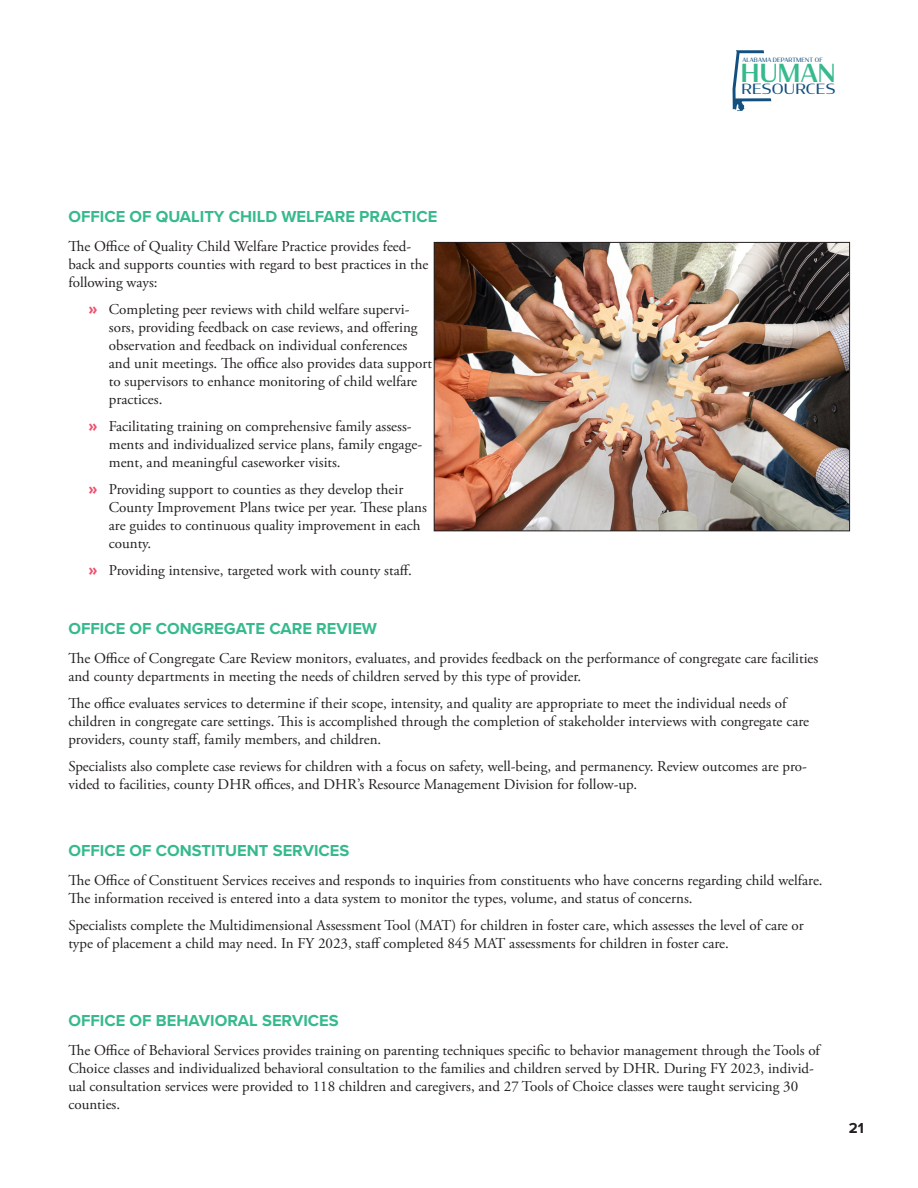
<style>
.page{position:relative;width:918px;height:1188px;background:#fff}
.page>*{position:absolute;margin:0;border:0;box-sizing:border-box;transform-origin:0 0}
.t1{font:500 24.75px "Condor";letter-spacing:.01em;color:#36ba8c}
.Topic_Heading{font:700 16.5px "Proxima Nova";color:#36ba8c}
.Body_No_Indent{font:15px/18px "Adobe Garamond Pro";color:#231f20}
.t2{font:700 15px "Proxima Nova";color:#231f20}
.t3{font:13.95px "Condor";letter-spacing:.01em;color:#13507f;scale:1.12 1}
.t4{font:5.85px "Condor";letter-spacing:.025em;color:#13507f}
.s1{font-family:"Futura";font-weight:700;color:#ef4e6c}
</style>
<div class="page">
<svg style="left:733px;top:50px;width:38px;height:61px"></svg>
<img style="left:436px;top:244px;width:412px;height:285px">
<div style="left:434px;top:242px;width:416px;height:289px;border:1px solid #231f20"></div>
<p class="t4" style="left:743px;top:56px;width:82px">ALABAMA DEPARTMENT OF</p>
<h1 class="t1" style="left:741px;top:57px;width:96px">HUMAN</h1>
<p class="t3" style="left:741px;top:80px;width:85px">RESOURCES</p>
<p class="Topic_Heading" style="left:68px;top:204px;width:370px">OFFICE OF QUALITY CHILD WELFARE PRACTICE</p>
<p class="Body_No_Indent" style="left:68px;top:238px;width:362px">The Office of Quality Child Welfare Practice provides feed&shy;back and supports counties with regard to best practices in the following ways:</p>
<p class="Body_No_Indent" style="left:109px;top:301px;width:325px;text-indent:-20px"><span class="s1">»</span> Completing peer reviews with child welfare supervi&shy;sors, providing feedback on case reviews, and offering observation and feedback on individual conferences and unit meetings. The office also provides data support to supervisors to enhance monitoring of child welfare practices.</p>
<p class="Body_No_Indent" style="left:109px;top:418px;width:315px;text-indent:-20px"><span class="s1">»</span> Facilitating training on comprehensive family assess&shy;ments and individualized service plans, family engage&shy;ment, and meaningful caseworker visits.</p>
<p class="Body_No_Indent" style="left:109px;top:481px;width:320px;text-indent:-20px"><span class="s1">»</span> Providing support to counties as they develop their County Improvement Plans twice per year. These plans are guides to continuous quality improvement in each county.</p>
<p class="Body_No_Indent" style="left:89px;top:562px;width:325px"><span class="s1">»</span> Providing intensive, targeted work with county staff.</p>
<p class="Topic_Heading" style="left:68px;top:617px;width:310px">OFFICE OF CONGREGATE CARE REVIEW</p>
<p class="Body_No_Indent" style="left:68px;top:650px;width:751px">The Office of Congregate Care Review monitors, evaluates, and provides feedback on the performance of congregate care facilities and county departments in meeting the needs of children served by this type of provider.</p>
<p class="Body_No_Indent" style="left:68px;top:695px;width:742px">The office evaluates services to determine if their scope, intensity, and quality are appropriate to meet the individual needs of children in congregate care settings. This is accomplished through the completion of stakeholder interviews with congregate care providers, county staff, family members, and children.</p>
<p class="Body_No_Indent" style="left:68px;top:758px;width:740px">Specialists also complete case reviews for children with a focus on safety, well-being, and permanency. Review outcomes are pro&shy;vided to facilities, county DHR offices, and DHR’s Resource Management Division for follow-up.</p>
<p class="Topic_Heading" style="left:68px;top:839px;width:283px">OFFICE OF CONSTITUENT SERVICES</p>
<p class="Body_No_Indent" style="left:68px;top:872px;width:756px">The Office of Constituent Services receives and responds to inquiries from constituents who have concerns regarding child welfare.<br>The information received is entered into a data system to monitor the types, volume, and status of concerns.</p>
<p class="Body_No_Indent" style="left:68px;top:917px;width:737px">Specialists complete the Multidimensional Assessment Tool (MAT) for children in foster care, which assesses the level of care or type of placement a child may need. In FY 2023, staff completed 845 MAT assessments for children in foster care.</p>
<p class="Topic_Heading" style="left:68px;top:1008px;width:272px">OFFICE OF BEHAVIORAL SERVICES</p>
<p class="Body_No_Indent" style="left:68px;top:1041px;width:753px">The Office of Behavioral Services provides training on parenting techniques specific to behavior management through the Tools of Choice classes and individualized behavioral consultation to the families and children served by DHR. During FY 2023, individ&shy;ual consultation services were provided to 118 children and caregivers, and 27 Tools of Choice classes were taught servicing 30 counties.</p>
<p class="t2" style="left:849px;top:1117px;width:17px">21</p>
</div>
